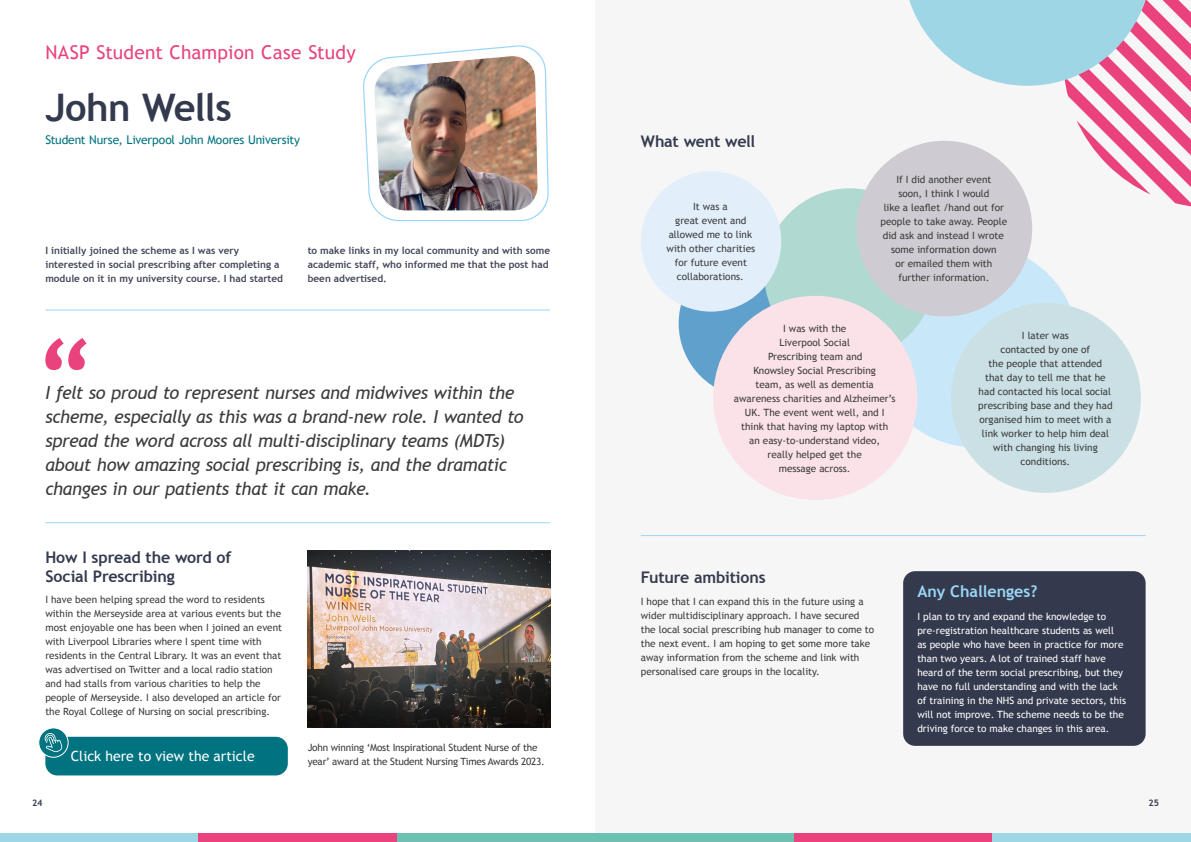
<style>
.page{position:relative;width:1191px;height:842px;background:#fff}
.page>*{position:absolute;margin:0;border:0;box-sizing:border-box;transform-origin:0 0}
.t1{font:700 38px "Trebuchet MS";letter-spacing:-.015em;color:#343a4e}
.t2{font:19px "Trebuchet MS";letter-spacing:.01em;color:#e9427d}
.t3{font:italic 18px/24px "Trebuchet MS";letter-spacing:-.02em;color:#3c3c3b}
.t4{font:700 16px/19.2px "Trebuchet MS";letter-spacing:-.01em;color:#343a4e}
.t5{font:700 16px "Trebuchet MS";color:#9cd7f6}
.t6{font:14px "Trebuchet MS";color:#fff}
.t7{font:12px "Trebuchet MS";letter-spacing:-.01em;color:#007381}
.t8{font:10px/14px "Trebuchet MS";color:#3c3c3b;text-align:center}
.t9{font:10px/14px "Trebuchet MS";color:#fff}
.t10{font:700 10px/14px "Trebuchet MS";color:#43465a}
.t11{font:10px/14px "Trebuchet MS";letter-spacing:-.02em;color:#3c3c3b}
.t12{font:700 9px "Trebuchet MS";color:#343a4e}
</style>
<div class="page">
<div style="left:595px;top:0;width:596px;height:842px;background:#f6f6f6"></div>
<div style="left:0;top:833px;width:198px;height:9px;background:#9ed6e6"></div>
<div style="left:595px;top:833px;width:199px;height:9px;background:#6cc1b0"></div>
<div style="left:198px;top:833px;width:199px;height:9px;background:#e9427d"></div>
<div style="left:794px;top:833px;width:198px;height:9px;background:#e9427d"></div>
<div style="left:397px;top:833px;width:198px;height:9px;background:#6cc1b0"></div>
<div style="left:992px;top:833px;width:199px;height:9px;background:#9ed6e6"></div>
<svg style="left:905px;top:0;width:286px;height:208px"></svg>
<hr style="left:45px;top:310px;width:505px;height:1px;background:#9cd7f6">
<hr style="left:45px;top:522px;width:505px;height:1px;background:#9cd7f6">
<div style="left:873px;top:244px;width:205px;height:203px;background:#c8e8fa;border-radius:50%"></div>
<div style="left:678px;top:249px;width:149px;height:149px;background:#60a0cd;border-radius:50%"></div>
<div style="left:764px;top:188px;width:171px;height:171px;background:#b0dad1;border-radius:50%"></div>
<div style="left:856px;top:141px;width:176px;height:175px;background:#ceccd2;border-radius:50%"></div>
<div style="left:951px;top:303px;width:189px;height:190px;background:#cae0e5;border-radius:50%"></div>
<div style="left:641px;top:171px;width:140px;height:141px;background:#e2effb;border-radius:50%"></div>
<div style="left:713px;top:296px;width:204px;height:204px;background:#fbe1e8;border-radius:50%"></div>
<div style="left:903px;top:571px;width:242px;height:175px;background:#343a4e;border-radius:12px"></div>
<hr style="left:641px;top:535px;width:504px;height:1px;background:#9cd7f6">
<img style="left:363px;top:45px;width:186px;height:177px">
<div style="left:45px;top:737px;width:243px;height:38px;background:#007381;border-radius:12px"></div>
<svg style="left:39px;top:728px;width:29px;height:29px"></svg>
<div style="left:38px;top:727px;width:31px;height:31px;border:1px solid #fff;border-radius:50%"></div>
<svg style="left:44px;top:732px;width:18px;height:20px"></svg>
<svg style="left:45px;top:338px;width:42px;height:32px"></svg>
<img style="left:308px;top:551px;width:242px;height:176px">
<p class="t2" style="left:45px;top:41px;width:312px">NASP Student Champion Case Study</p>
<p class="t1" style="left:45px;top:84px;width:188px">John Wells</p>
<p class="t7" style="left:45px;top:132px;width:256px">Student Nurse, Liverpool John Moores University</p>
<p class="t10" style="left:45px;top:243px;width:239px">I initially joined the scheme as I was very interested in social prescribing after completing a module on it in my university course. I had started</p>
<p class="t10" style="left:308px;top:243px;width:244px">to make links in my local community and with some academic staff, who informed me that the post had been advertised.</p>
<p class="t3" style="left:45px;top:381px;width:479px">I felt so proud to represent nurses and midwives within the scheme, especially as this was a brand-new role. I wanted to spread the word across all multi-disciplinary teams (MDTs) about how amazing social prescribing is, and the dramatic changes in our patients that it can make.</p>
<p class="t4" style="left:45px;top:547px;width:188px">How I spread the word of<br>Social Prescribing</p>
<p class="t8" style="left:45px;top:593px;width:238px;text-align:left">I have been helping spread the word to residents within the Merseyside area at various events but the most enjoyable one has been when I joined an event with Liverpool Libraries where I spent time with residents in the Central Library. It was an event that was advertised on Twitter and a local radio station and had stalls from various charities to help the people of Merseyside. I also developed an article for the Royal College of Nursing on social prescribing.</p>
<p class="t6" style="left:71px;top:748px;width:185px">Click here to view the article</p>
<p class="t11" style="left:308px;top:741px;width:239px">John winning ‘Most Inspirational Student Nurse of the year’ award at the Student Nursing Times Awards 2023.</p>
<p class="t4" style="left:641px;top:131px;width:116px">What went well</p>
<p class="t8" style="left:666px;top:200px;width:90px">It was a<br>great event and allowed me to link with other charities for future event collaborations.</p>
<p class="t8" style="left:880px;top:173px;width:128px">If I did another event<br>soon, I think I would<br>like a leaflet /hand out for people to take away. People did ask and instead I wrote some information down<br>or emailed them with further information.</p>
<p class="t8" style="left:734px;top:321px;width:163px">I was with the<br>Liverpool Social<br>Prescribing team and<br>Knowsley Social Prescribing<br>team, as well as dementia awareness charities and Alzheimer’s<br>UK. The event went well, and I think that having my laptop with<br>an easy-to-understand video,<br>really helped get the<br>message across.</p>
<p class="t8" style="left:978px;top:328px;width:136px">I later was<br>contacted by one of<br>the people that attended that day to tell me that he had contacted his local social prescribing base and they had organised him to meet with a link worker to help him deal with changing his living conditions.</p>
<p class="t4" style="left:641px;top:568px;width:126px">Future ambitions</p>
<p class="t8" style="left:641px;top:594px;width:235px;text-align:left">I hope that I can expand this in the future using a wider multidisciplinary approach. I have secured the local social prescribing hub manager to come to the next event. I am hoping to get some more take away information from the scheme and link with personalised care groups in the locality.</p>
<p class="t5" style="left:917px;top:581px;width:121px">Any Challenges?</p>
<p class="t9" style="left:917px;top:609px;width:210px">I plan to try and expand the knowledge to pre-registration healthcare students as well<br>as people who have been in practice for more than two years. A lot of trained staff have heard of the term social prescribing, but they have no full understanding and with the lack of training in the NHS and private sectors, this will not improve. The scheme needs to be the driving force to make changes in this area.</p>
<p class="t12" style="left:32px;top:797px;width:12px">24</p>
<p class="t12" style="left:1148px;top:797px;width:12px">25</p>
</div>
